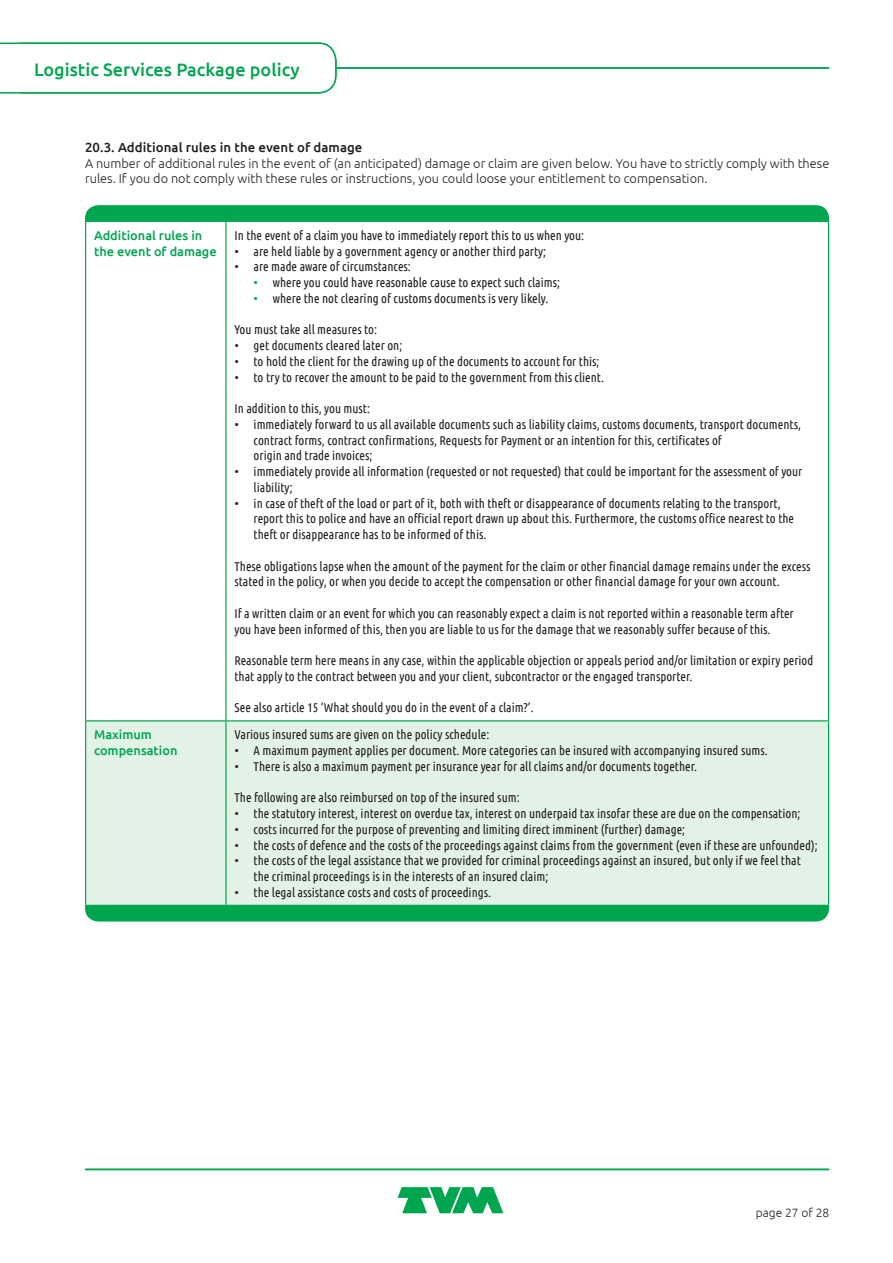
<style>
.page{position:relative;width:893px;height:1263px;background:#fff}
.page>*{position:absolute;margin:0;border:0;box-sizing:border-box;transform-origin:0 0}
.t1{font:500 18px "Ubuntu";color:#00a54f}
.Bodykopje_zw{font:500 13.2px "Ubuntu";letter-spacing:.005em;color:#231f20}
.Body_tabel{font:12.75px/15.8px "Ubuntu Condensed";color:#231f20}
.Body{font:300 12.75px/15.8px "Ubuntu";color:#231f20}
.Body-2{font:500 12.75px/15.8px "Ubuntu";color:#00a54f}
.t2{font:300 12px "Ubuntu";color:#231f20}
.s1{font-family:"Ubuntu";font-weight:300}
.s2{font-family:"Ubuntu";font-weight:300;color:#00a54f}
</style>
<div class="page">
<div style="left:86px;top:721px;width:742px;height:184px;background:#e3f2e7"></div>
<hr style="left:85px;top:221px;width:141px;height:1px;background:#00a54f">
<hr style="left:85px;top:222px;width:1px;height:498px;background:#00a54f">
<hr style="left:226px;top:221px;width:603px;height:1px;background:#00a54f">
<hr style="left:225px;top:222px;width:2px;height:498px;background:#00a54f">
<hr style="left:828px;top:222px;width:1px;height:498px;background:#00a54f">
<hr style="left:85px;top:720px;width:141px;height:1px;background:#00a54f">
<hr style="left:85px;top:721px;width:1px;height:184px;background:#00a54f">
<hr style="left:226px;top:720px;width:603px;height:1px;background:#00a54f">
<hr style="left:225px;top:721px;width:2px;height:184px;background:#00a54f">
<hr style="left:828px;top:721px;width:1px;height:184px;background:#00a54f">
<hr style="left:85px;top:905px;width:141px;height:1px;background:#00a54f">
<hr style="left:226px;top:905px;width:603px;height:1px;background:#00a54f">
<div style="left:85px;top:906px;width:744px;height:15px;background:#00a54f"></div>
<svg style="left:85px;top:205px;width:744px;height:16px;background:#05a652"></svg>
<svg style="left:398px;top:1187px;width:105px;height:26px"></svg>
<hr style="left:85px;top:1169px;width:744px;height:1px;background:#00a54f">
<hr style="left:85px;top:67px;width:744px;height:2px;background:#00a54f">
<svg style="left:0;top:42px;width:337px;height:52px"></svg>
<h1 class="t1" style="left:34px;top:58px;width:267px">Logistic Services Package policy</h1>
<p class="Bodykopje_zw" style="left:85px;top:139px;width:279px">20.3. Additional rules in the event of damage</p>
<p class="Body" style="left:85px;top:155px;width:746px">A number of additional rules in the event of (an anticipated) damage or claim are given below. You have to strictly comply with these rules. If you do not comply with these rules or instructions, you could loose your entitlement to compensation.</p>
<p class="Body-2" style="left:94px;top:227px;width:124px">Additional rules in the event of damage</p>
<p class="Body_tabel" style="left:234px;top:227px;width:351px">In the event of a claim you have to immediately report this to us when you:</p>
<p class="Body_tabel" style="left:234px;top:243px;width:313px"><span class="s1">•</span> are held liable by a government agency or another third party;</p>
<p class="Body_tabel" style="left:234px;top:258px;width:178px"><span class="s1">•</span> are made aware of circumstances:</p>
<p class="Body_tabel" style="left:254px;top:274px;width:308px"><span class="s2">•</span> where you could have reasonable cause to expect such claims;</p>
<p class="Body_tabel" style="left:254px;top:290px;width:296px"><span class="s2">•</span> where the not clearing of customs documents is very likely.</p>
<p class="Body_tabel" style="left:234px;top:321px;width:144px">You must take all measures to:</p>
<p class="Body_tabel" style="left:234px;top:337px;width:169px"><span class="s1">•</span> get documents cleared later on;</p>
<p class="Body_tabel" style="left:234px;top:353px;width:367px"><span class="s1">•</span> to hold the client for the drawing up of the documents to account for this;</p>
<p class="Body_tabel" style="left:234px;top:369px;width:371px"><span class="s1">•</span> to try to recover the amount to be paid to the government from this client.</p>
<p class="Body_tabel" style="left:234px;top:400px;width:137px">In addition to this, you must:</p>
<p class="Body_tabel" style="left:254px;top:416px;width:549px;text-indent:-19px"><span class="s1">•</span> immediately forward to us all available documents such as liability claims, customs documents, transport documents, contract forms, contract confirmations, Requests for Payment or an intention for this, certificates of<br>origin and trade invoices;</p>
<p class="Body_tabel" style="left:254px;top:463px;width:550px;text-indent:-19px"><span class="s1">•</span> immediately provide all information (requested or not requested) that could be important for the assessment of your liability;</p>
<p class="Body_tabel" style="left:254px;top:495px;width:542px;text-indent:-19px"><span class="s1">•</span> in case of theft of the load or part of it, both with theft or disappearance of documents relating to the transport, report this to police and have an official report drawn up about this. Furthermore, the customs office nearest to the theft or disappearance has to be informed of this.</p>
<p class="Body_tabel" style="left:234px;top:558px;width:577px">These obligations lapse when the amount of the payment for the claim or other financial damage remains under the excess stated in the policy, or when you decide to accept the compensation or other financial damage for your own account.</p>
<p class="Body_tabel" style="left:234px;top:605px;width:561px">If a written claim or an event for which you can reasonably expect a claim is not reported within a reasonable term after you have been informed of this, then you are liable to us for the damage that we reasonably suffer because of this.</p>
<p class="Body_tabel" style="left:234px;top:652px;width:580px">Reasonable term here means in any case, within the applicable objection or appeals period and/or limitation or expiry period that apply to the contract between you and your client, subcontractor or the engaged transporter.</p>
<p class="Body_tabel" style="left:234px;top:699px;width:301px">See also article 15 ‘What should you do in the event of a claim?’.</p>
<p class="Body-2" style="left:94px;top:726px;width:85px">Maximum compensation</p>
<p class="Body_tabel" style="left:234px;top:726px;width:256px">Various insured sums are given on the policy schedule:</p>
<p class="Body_tabel" style="left:234px;top:742px;width:535px"><span class="s1">•</span> A maximum payment applies per document. More categories can be insured with accompanying insured sums.</p>
<p class="Body_tabel" style="left:234px;top:758px;width:464px"><span class="s1">•</span> There is also a maximum payment per insurance year for all claims and/or documents together.</p>
<p class="Body_tabel" style="left:234px;top:789px;width:287px">The following are also reimbursed on top of the insured sum:</p>
<p class="Body_tabel" style="left:234px;top:805px;width:567px"><span class="s1">•</span> the statutory interest, interest on overdue tax, interest on underpaid tax insofar these are due on the compensation;</p>
<p class="Body_tabel" style="left:234px;top:821px;width:452px"><span class="s1">•</span> costs incurred for the purpose of preventing and limiting direct imminent (further) damage;</p>
<p class="Body_tabel" style="left:234px;top:837px;width:585px"><span class="s1">•</span> the costs of defence and the costs of the proceedings against claims from the government (even if these are unfounded);</p>
<p class="Body_tabel" style="left:254px;top:852px;width:549px;text-indent:-19px"><span class="s1">•</span> the costs of the legal assistance that we provided for criminal proceedings against an insured, but only if we feel that the criminal proceedings is in the interests of an insured claim;</p>
<p class="Body_tabel" style="left:234px;top:884px;width:258px"><span class="s1">•</span> the legal assistance costs and costs of proceedings.</p>
<p class="t2" style="left:756px;top:1205px;width:75px">page 27 of 28</p>
</div>
